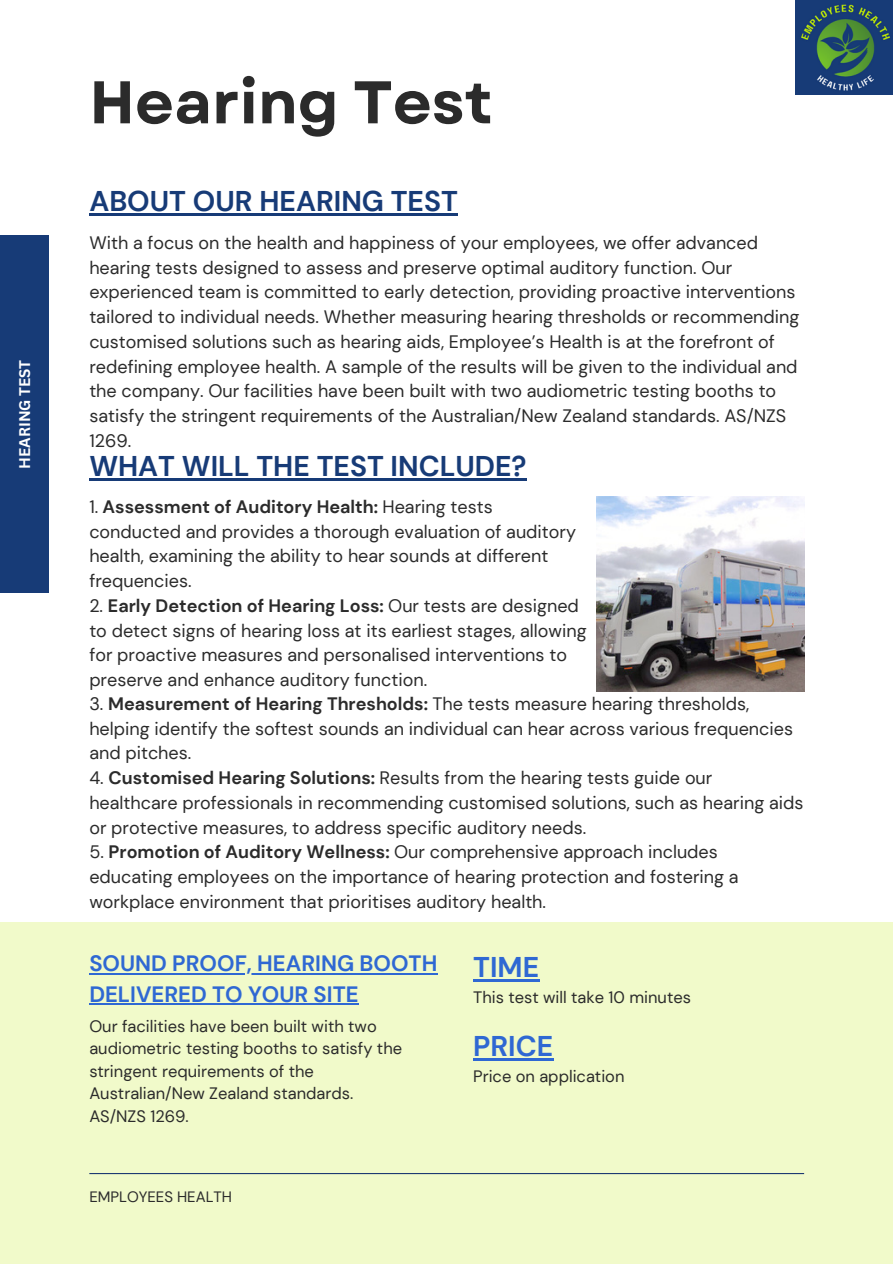
<style>
.page{position:relative;width:893px;height:1264px;background:#fff}
.page>*{position:absolute;margin:0;border:0;box-sizing:border-box;transform-origin:0 0}
.t1{font:700 60px "Garet";color:#2b2b2b}
.t2{font:700 28.5px "DM Sans";color:#173b77}
.t3{font:700 28.5px "DM Sans";color:#2f68d3}
.t4{font:700 22.2px/30.6px "DM Sans";color:#2f68d3}
.t5{font:18px/24.8px "DM Sans";color:#2b2b2b}
.t6{font:16.5px/22.5px "DM Sans";color:#2b2b2b}
.t7{font:15px "DM Sans";color:#2b2b2b}
.t8{font:700 15px "Canva Sans";color:#fff}
.s1{font-weight:700}
</style>
<div class="page">
<img style="left:596px;top:496px;width:208px;height:195px">
<div style="left:0;top:922px;width:892px;height:341px;background:#f1faca"></div>
<div style="left:0;top:235px;width:49px;height:358px;background:#173b77"></div>
<hr style="left:89px;top:1172px;width:715px;height:2px;background:#1d3a72">
<img style="left:795px;top:0;width:97px;height:94px">
<hr style="left:89px;top:214px;width:369px;height:2px;background:#173b77">
<hr style="left:89px;top:478px;width:437px;height:2px;background:#173b77">
<hr style="left:473px;top:979px;width:66px;height:2px;background:#2f68d3">
<hr style="left:473px;top:1057px;width:80px;height:3px;background:#2f68d3">
<hr style="left:89px;top:972px;width:348px;height:2px;background:#2f68d3">
<hr style="left:89px;top:1003px;width:269px;height:2px;background:#2f68d3">
<h2 class="t8" style="left:14px;top:469px;width:111px;rotate:-90deg">HEARING TEST</h2>
<h4 class="t1" style="left:89px;top:59px;width:405px">Hearing Test</h4>
<h2 class="t2" style="left:89px;top:183px;width:370px">ABOUT OUR HEARING TEST</h2>
<h4 class="t5" style="left:89px;top:230px;width:711px">With a focus on the health and happiness of your employees, we offer advanced hearing tests designed to assess and preserve optimal auditory function. Our experienced team is committed to early detection, providing proactive interventions tailored to individual needs. Whether measuring hearing thresholds or recommending customised solutions such as hearing aids, Employee’s Health is at the forefront of redefining employee health. A sample of the results will be given to the individual and the company. Our facilities have been built with two audiometric testing booths to satisfy the stringent requirements of the Australian/New Zealand standards. AS/NZS 1269.</h4>
<h4 class="t2" style="left:89px;top:447px;width:439px">WHAT WILL THE TEST INCLUDE?</h4>
<p class="t5" style="left:89px;top:494px;width:488px">1. <span class="s1">Assessment of Auditory Health:</span> Hearing tests conducted and provides a thorough evaluation of auditory health, examining the ability to hear sounds at different frequencies.</p>
<p class="t5" style="left:89px;top:593px;width:499px">2. <span class="s1">Early Detection of Hearing Loss:</span> Our tests are designed to detect signs of hearing loss at its earliest stages, allowing for proactive measures and personalised interventions to preserve and enhance auditory function.</p>
<p class="t5" style="left:89px;top:691px;width:705px">3. <span class="s1">Measurement of Hearing Thresholds:</span> The tests measure hearing thresholds, helping identify the softest sounds an individual can hear across various frequencies and pitches.</p>
<p class="t5" style="left:89px;top:765px;width:715px">4. <span class="s1">Customised Hearing Solutions:</span> Results from the hearing tests guide our healthcare professionals in recommending customised solutions, such as hearing aids or protective measures, to address specific auditory needs.</p>
<p class="t5" style="left:89px;top:839px;width:650px">5. <span class="s1">Promotion of Auditory Wellness:</span> Our comprehensive approach includes educating employees on the importance of hearing protection and fostering a workplace environment that prioritises auditory health.</p>
<h2 class="t4" style="left:89px;top:948px;width:349px">SOUND PROOF, HEARING BOOTH<br>DELIVERED TO YOUR SITE</h2>
<h4 class="t6" style="left:89px;top:1014px;width:314px">Our facilities have been built with two audiometric testing booths to satisfy the stringent requirements of the<br>Australian/New Zealand standards.<br>AS/NZS 1269.</h4>
<h5 class="t7" style="left:89px;top:1186px;width:144px">EMPLOYEES HEALTH</h5>
<h3 class="t3" style="left:473px;top:948px;width:67px">TIME</h3>
<h4 class="t6" style="left:473px;top:986px;width:219px">This test will take 10 minutes</h4>
<h2 class="t3" style="left:473px;top:1027px;width:82px">PRICE</h2>
<h4 class="t6" style="left:473px;top:1065px;width:153px">Price on application</h4>
</div>
